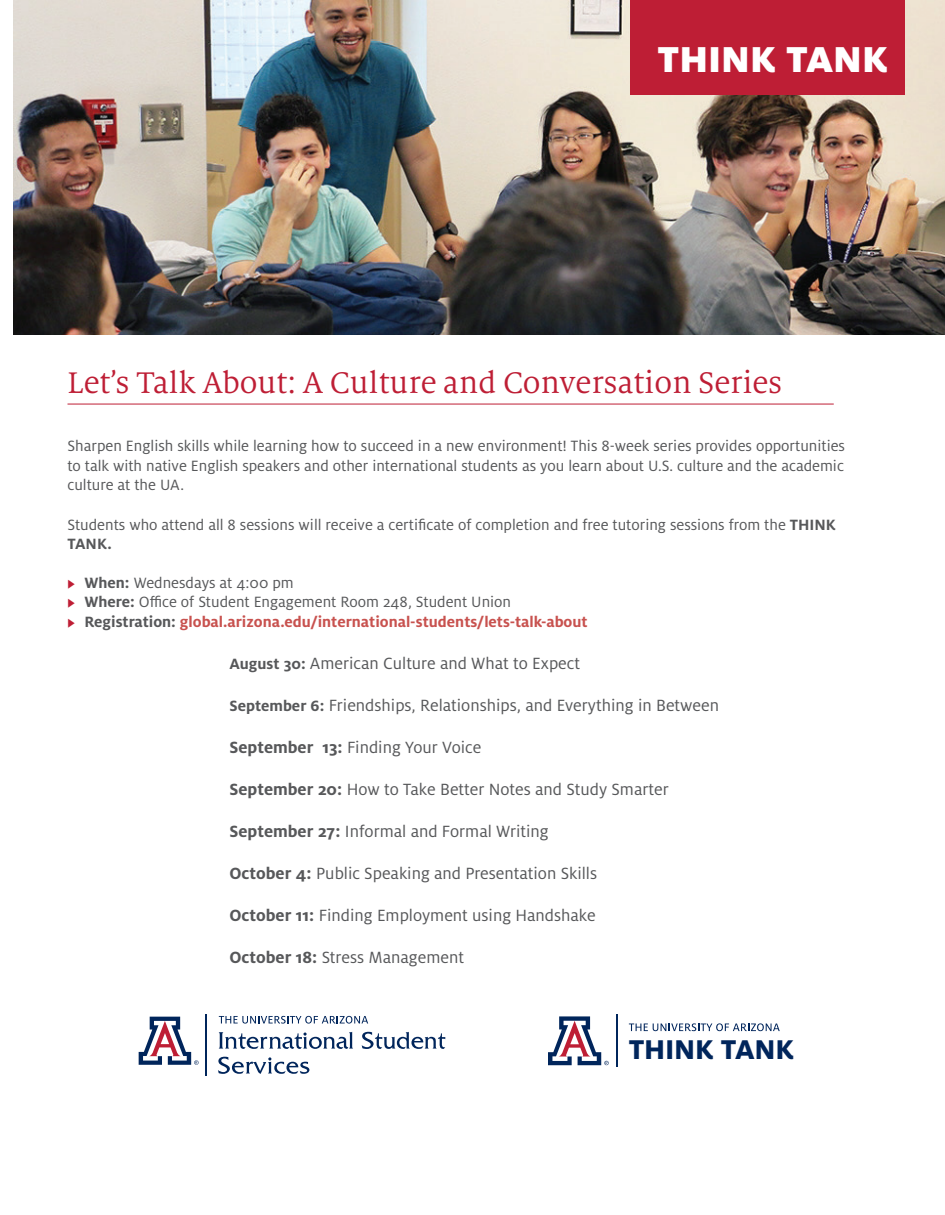
<style>
.page{position:relative;width:945px;height:1215px;background:#fff}
.page>*{position:absolute;margin:0;border:0;box-sizing:border-box;transform-origin:0 0}
.t1{font:900 39.9px "Milo OT";color:#fff}
.t2{font:33px "Milo Serif OT";color:#be1e35}
.t3{font:800 30px "Milo OT";letter-spacing:-.01em;color:#00255b}
.t4{font:18px "Milo OT";color:#57585a}
.t5{font:16.5px/19.5px "Milo OT";color:#57585a;text-align:justify}
.t6{font:700 16.5px "Milo OT";color:#c8524f}
.s1{font-weight:700}
.s2{color:#be1e35}
.s3{color:#57585a}
.s4{font-weight:700;font-size:16.5px}
</style>
<div class="page">
<img style="left:14px;top:0;width:931px;height:334px">
<div style="left:630px;top:0;width:275px;height:94px;background:#be1e35"></div>
<svg style="left:548px;top:1016px;width:61px;height:50px"></svg>
<hr style="left:616px;top:1014px;width:1px;height:53px;background:#00255b">
<svg style="left:629px;top:1023px;width:151px;height:8px"></svg>
<hr style="left:68px;top:404px;width:766px;height:1px;background:#be1e35">
<svg style="left:219px;top:1032px;width:134px;height:17px"></svg>
<svg style="left:362px;top:1032px;width:83px;height:17px"></svg>
<svg style="left:218px;top:1057px;width:91px;height:17px"></svg>
<svg style="left:138px;top:1016px;width:61px;height:49px"></svg>
<hr style="left:206px;top:1015px;width:1px;height:61px;background:#00255b">
<svg style="left:219px;top:1016px;width:149px;height:8px"></svg>
<h1 class="t1" style="left:658px;top:37px;width:232px">THINK TANK</h1>
<h2 class="t2" style="left:68px;top:365px;width:717px">Let’s Talk About: A Culture and Conversation Series</h2>
<p class="t5" style="left:68px;top:437px;width:779px">Sharpen English skills while learning how to succeed in a new environment! This 8-week series provides opportunities to talk with native English speakers and other international students as you learn about U.S. culture and the academic culture at the UA.</p>
<p class="t5" style="left:68px;top:515px;width:770px">Students who attend all 8 sessions will receive a certificate of completion and free tutoring sessions from the <span class="s1">THINK<br>TANK.</span></p>
<p class="t5" style="left:68px;top:573px;width:228px"><span class="s2">◆</span> <span class="s1">When:</span> Wednesdays at 4:00 pm</p>
<p class="t5" style="left:68px;top:593px;width:445px"><span class="s2">◆</span> <span class="s1">Where:</span> Office of Student Engagement Room 248, Student Union</p>
<p class="t6" style="left:68px;top:612px;width:522px"><span class="s2">◆</span> <span class="s3">Registration:</span> global.arizona.edu/international-students/lets-talk-about</p>
<p class="t4" style="left:230px;top:654px;width:352px"><span class="s4">August 30:</span> American Culture and What to Expect</p>
<p class="t4" style="left:230px;top:696px;width:491px"><span class="s4">September 6:</span> Friendships, Relationships, and Everything in Between</p>
<p class="t4" style="left:229px;top:738px;width:253px"><span class="s1">September 13:</span> Finding Your Voice</p>
<p class="t4" style="left:229px;top:780px;width:441px"><span class="s1">September 20:</span> How to Take Better Notes and Study Smarter</p>
<p class="t4" style="left:229px;top:822px;width:321px"><span class="s1">September 27:</span> Informal and Formal Writing</p>
<p class="t4" style="left:229px;top:864px;width:369px"><span class="s1">October 4:</span> Public Speaking and Presentation Skills</p>
<p class="t4" style="left:229px;top:906px;width:368px"><span class="s1">October 11:</span> Finding Employment using Handshake</p>
<p class="t4" style="left:229px;top:948px;width:236px"><span class="s1">October 18:</span> Stress Management</p>
<h3 class="t3" style="left:629px;top:1033px;width:167px">THINK TANK</h3>
</div>
